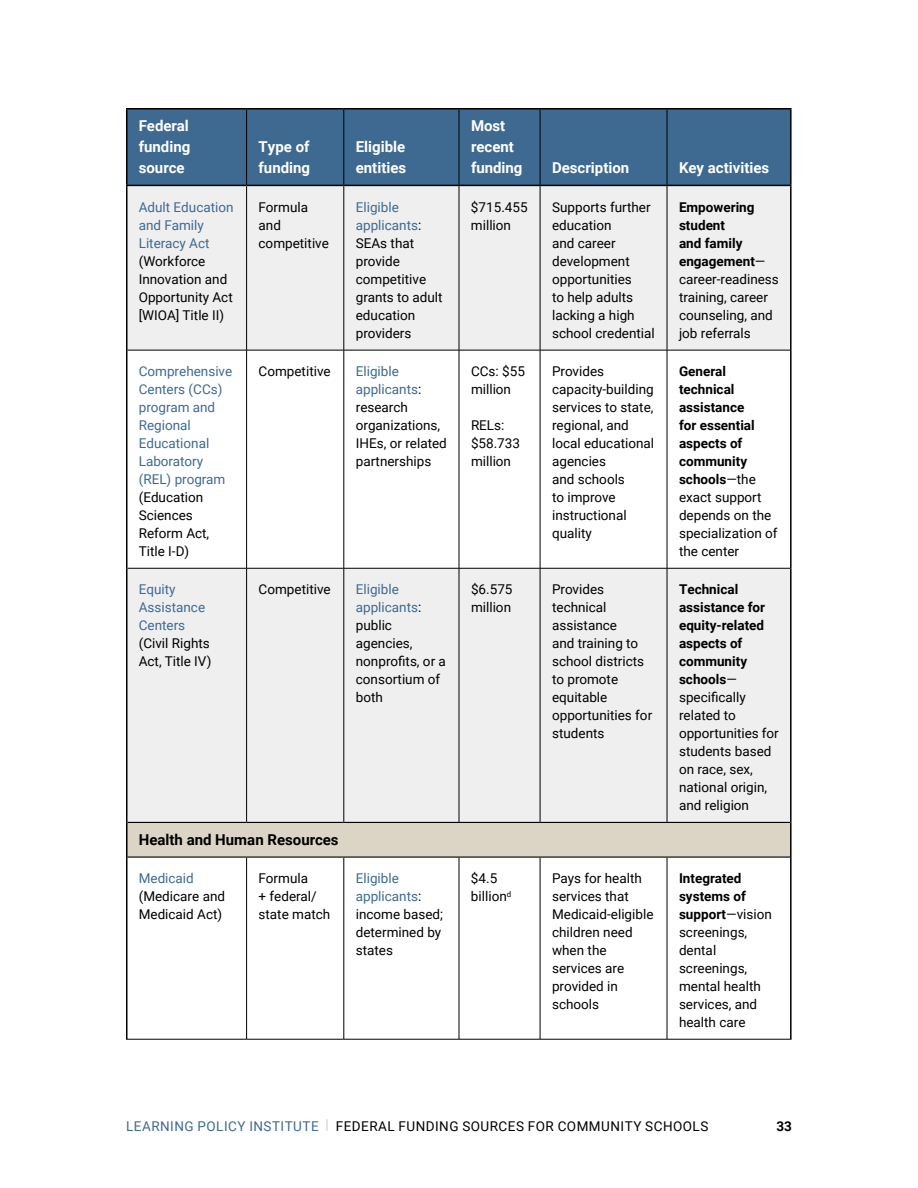
<style>
.page{position:relative;width:918px;height:1188px;background:#fff}
.page>*{position:absolute;margin:0;border:0;box-sizing:border-box;transform-origin:0 0}
.t1{font:700 15px/21px "Roboto";color:#fff}
.t2{font:700 15px "Roboto";color:#000}
.t3{font:13.5px/18px "Roboto";color:#000}
.t4{font:13.5px/18px "Roboto";color:#3e6a91}
.t5{font:700 13.5px/18px "Roboto";color:#000}
.t6{font:13.5px "Roboto";letter-spacing:.035em;color:#000}
.s1{color:#3e6a91}
.s2{font-weight:700}
.s3{font-weight:400}
.s4{color:#cbcbcb}
</style>
<div class="page">
<div style="left:128px;top:110px;width:662px;height:75px;background:#3e6a91"></div>
<svg style="left:128px;top:186px;width:662px;height:636px;fill:#efefef"></svg>
<div style="left:127px;top:822px;width:664px;height:35px;background:#dcd4c5"></div>
<hr style="left:246px;top:186px;width:1px;height:164px;background:#000">
<hr style="left:344px;top:186px;width:1px;height:164px;background:#000">
<hr style="left:459px;top:186px;width:1px;height:164px;background:#000">
<hr style="left:540px;top:186px;width:1px;height:164px;background:#000">
<hr style="left:667px;top:186px;width:1px;height:164px;background:#000">
<hr style="left:128px;top:350px;width:119px;height:1px;background:#000">
<hr style="left:247px;top:350px;width:97px;height:1px;background:#000">
<hr style="left:246px;top:350px;width:1px;height:218px;background:#000">
<hr style="left:344px;top:350px;width:115px;height:1px;background:#000">
<hr style="left:344px;top:350px;width:1px;height:218px;background:#000">
<hr style="left:459px;top:350px;width:81px;height:1px;background:#000">
<hr style="left:459px;top:350px;width:1px;height:218px;background:#000">
<hr style="left:540px;top:350px;width:127px;height:1px;background:#000">
<hr style="left:540px;top:350px;width:1px;height:218px;background:#000">
<hr style="left:667px;top:350px;width:123px;height:1px;background:#000">
<hr style="left:667px;top:350px;width:1px;height:218px;background:#000">
<hr style="left:128px;top:568px;width:119px;height:1px;background:#000">
<hr style="left:247px;top:568px;width:97px;height:1px;background:#000">
<hr style="left:246px;top:568px;width:1px;height:254px;background:#000">
<hr style="left:344px;top:568px;width:115px;height:1px;background:#000">
<hr style="left:344px;top:568px;width:1px;height:254px;background:#000">
<hr style="left:459px;top:568px;width:81px;height:1px;background:#000">
<hr style="left:459px;top:568px;width:1px;height:254px;background:#000">
<hr style="left:540px;top:568px;width:127px;height:1px;background:#000">
<hr style="left:540px;top:568px;width:1px;height:254px;background:#000">
<hr style="left:667px;top:568px;width:123px;height:1px;background:#000">
<hr style="left:667px;top:568px;width:1px;height:254px;background:#000">
<hr style="left:246px;top:858px;width:1px;height:181px;background:#000">
<hr style="left:344px;top:858px;width:1px;height:181px;background:#000">
<hr style="left:459px;top:858px;width:1px;height:181px;background:#000">
<hr style="left:540px;top:858px;width:1px;height:181px;background:#000">
<hr style="left:667px;top:858px;width:1px;height:181px;background:#000">
<hr style="left:126px;top:1039px;width:121px;height:1px;background:#000">
<hr style="left:247px;top:1039px;width:97px;height:1px;background:#000">
<hr style="left:344px;top:1039px;width:115px;height:1px;background:#000">
<hr style="left:459px;top:1039px;width:81px;height:1px;background:#000">
<hr style="left:540px;top:1039px;width:127px;height:1px;background:#000">
<hr style="left:667px;top:1039px;width:125px;height:1px;background:#000">
<hr style="left:246px;top:110px;width:1px;height:75px;background:#000">
<hr style="left:344px;top:110px;width:1px;height:75px;background:#000">
<hr style="left:459px;top:110px;width:1px;height:75px;background:#000">
<hr style="left:540px;top:110px;width:1px;height:75px;background:#000">
<hr style="left:667px;top:110px;width:1px;height:75px;background:#000">
<hr style="left:126px;top:186px;width:2px;height:164px;background:#000">
<hr style="left:790px;top:186px;width:2px;height:164px;background:#000">
<hr style="left:126px;top:350px;width:2px;height:218px;background:#000">
<hr style="left:790px;top:350px;width:2px;height:218px;background:#000">
<hr style="left:126px;top:568px;width:2px;height:254px;background:#000">
<hr style="left:790px;top:568px;width:2px;height:254px;background:#000">
<hr style="left:126px;top:857px;width:2px;height:182px;background:#000">
<hr style="left:790px;top:857px;width:2px;height:182px;background:#000">
<hr style="left:126px;top:108px;width:121px;height:2px;background:#000">
<hr style="left:126px;top:110px;width:2px;height:75px;background:#000">
<hr style="left:247px;top:108px;width:97px;height:2px;background:#000">
<hr style="left:344px;top:108px;width:115px;height:2px;background:#000">
<hr style="left:459px;top:108px;width:81px;height:2px;background:#000">
<hr style="left:540px;top:108px;width:127px;height:2px;background:#000">
<hr style="left:667px;top:108px;width:125px;height:2px;background:#000">
<hr style="left:790px;top:110px;width:2px;height:75px;background:#000">
<hr style="left:128px;top:822px;width:119px;height:1px;background:#000">
<hr style="left:247px;top:822px;width:97px;height:1px;background:#000">
<hr style="left:344px;top:822px;width:115px;height:1px;background:#000">
<hr style="left:459px;top:822px;width:81px;height:1px;background:#000">
<hr style="left:540px;top:822px;width:127px;height:1px;background:#000">
<hr style="left:667px;top:822px;width:123px;height:1px;background:#000">
<hr style="left:128px;top:857px;width:119px;height:1px;background:#000">
<hr style="left:247px;top:857px;width:97px;height:1px;background:#000">
<hr style="left:344px;top:857px;width:115px;height:1px;background:#000">
<hr style="left:459px;top:857px;width:81px;height:1px;background:#000">
<hr style="left:540px;top:857px;width:127px;height:1px;background:#000">
<hr style="left:667px;top:857px;width:123px;height:1px;background:#000">
<hr style="left:126px;top:822px;width:2px;height:35px;background:#000">
<hr style="left:790px;top:822px;width:2px;height:35px;background:#000">
<hr style="left:126px;top:185px;width:121px;height:1px;background:#000">
<hr style="left:247px;top:185px;width:97px;height:1px;background:#000">
<hr style="left:344px;top:185px;width:115px;height:1px;background:#000">
<hr style="left:459px;top:185px;width:81px;height:1px;background:#000">
<hr style="left:540px;top:185px;width:127px;height:1px;background:#000">
<hr style="left:667px;top:185px;width:125px;height:1px;background:#000">
<p class="t1" style="left:139px;top:115px;width:53px;text-align:justify">Federal funding source</p>
<p class="t4" style="left:139px;top:198px;width:96px">Adult Education and Family<br>Literacy Act</p>
<p class="t3" style="left:139px;top:252px;width:96px">(Workforce<br>Innovation and<br>Opportunity Act [WIOA] Title II)</p>
<p class="t4" style="left:139px;top:362px;width:95px">Comprehensive<br>Centers (CCs) program and<br>Regional<br>Educational<br>Laboratory (REL) program</p>
<p class="t3" style="left:139px;top:488px;width:72px">(Education<br>Sciences<br>Reform Act,<br>Title I-D)</p>
<p class="t1" style="left:259px;top:136px;width:53px">Type of funding</p>
<p class="t1" style="left:356px;top:136px;width:52px">Eligible entities</p>
<p class="t1" style="left:471px;top:115px;width:53px">Most recent funding</p>
<p class="t1" style="left:552px;top:157px;width:79px">Description</p>
<p class="t1" style="left:679px;top:157px;width:92px">Key activities</p>
<p class="t3" style="left:259px;top:198px;width:72px">Formula and competitive</p>
<p class="t3" style="left:356px;top:198px;width:88px"><span class="s1">Eligible applicants</span>:<br>SEAs that provide competitive grants to adult education providers</p>
<p class="t3" style="left:471px;top:198px;width:58px">$715.455 million</p>
<p class="t3" style="left:552px;top:198px;width:104px">Supports further education<br>and career development opportunities<br>to help adults lacking a high school credential</p>
<p class="t3" style="left:679px;top:198px;width:101px"><span class="s2">Empowering student<br>and family engagement</span>— career-readiness training, career counseling, and job referrals</p>
<p class="t3" style="left:259px;top:362px;width:74px">Competitive</p>
<p class="t3" style="left:356px;top:362px;width:93px"><span class="s1">Eligible applicants</span>: research organizations,<br>IHEs, or related partnerships</p>
<p class="t3" style="left:471px;top:362px;width:55px">CCs: $55 million</p>
<p class="t3" style="left:471px;top:416px;width:51px">RELs: $58.733 million</p>
<p class="t3" style="left:552px;top:362px;width:104px">Provides capacity-building services to state, regional, and local educational agencies<br>and schools<br>to improve instructional quality</p>
<p class="t5" style="left:679px;top:362px;width:100px">General technical assistance<br>for essential aspects of community schools<span class="s3">—the exact support depends on the specialization of the center</span></p>
<p class="t3" style="left:259px;top:580px;width:74px">Competitive</p>
<p class="t3" style="left:356px;top:580px;width:92px"><span class="s1">Eligible applicants</span>: public agencies, nonprofits, or a consortium of both</p>
<p class="t3" style="left:471px;top:580px;width:43px">$6.575 million</p>
<p class="t3" style="left:552px;top:580px;width:102px">Provides technical assistance<br>and training to school districts to promote equitable opportunities for students</p>
<p class="t3" style="left:679px;top:580px;width:101px"><span class="s2">Technical assistance for equity-related aspects of community schools</span>— specifically related to opportunities for students based on race, sex, national origin, and religion</p>
<p class="t2" style="left:139px;top:829px;width:201px">Health and Human Resources</p>
<p class="t4" style="left:139px;top:869px;width:57px">Medicaid</p>
<p class="t3" style="left:139px;top:887px;width:88px">(Medicare and<br>Medicaid Act)</p>
<p class="t4" style="left:139px;top:580px;width:68px">Equity<br>Assistance<br>Centers</p>
<p class="t3" style="left:139px;top:634px;width:74px">(Civil Rights<br>Act, Title IV)</p>
<p class="t3" style="left:259px;top:869px;width:73px">Formula<br>+ federal/ state match</p>
<p class="t3" style="left:356px;top:869px;width:89px"><span class="s1">Eligible applicants</span>: income based; determined by states</p>
<p class="t3" style="left:471px;top:869px;width:42px">$4.5 billion<sup>d</sup></p>
<p class="t3" style="left:552px;top:869px;width:103px">Pays for health services that<br>Medicaid-eligible children need when the services are provided in schools</p>
<p class="t3" style="left:679px;top:869px;width:94px"><span class="s2">Integrated systems of support</span>—vision screenings, dental screenings, mental health services, and health care</p>
<p class="t6" style="left:126px;top:1116px;width:584px"><span class="s1">LEARNING POLICY INSTITUTE</span> <span class="s4">|</span> FEDERAL FUNDING SOURCES FOR COMMUNITY SCHOOLS</p>
<p class="t5" style="left:777px;top:1116px;width:17px">33</p>
</div>
